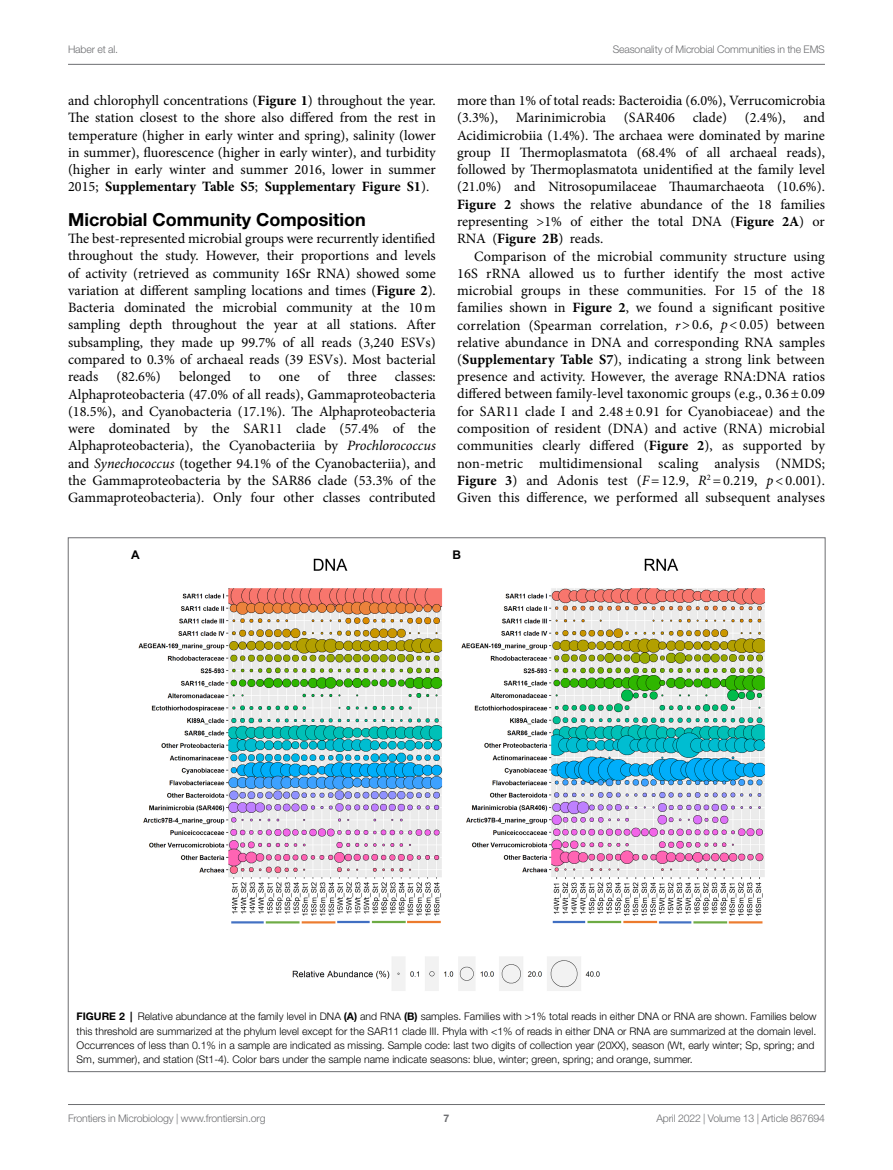
<style>
.page{position:relative;width:893px;height:1170px;background:#fff}
.page>*{position:absolute;margin:0;border:0;box-sizing:border-box;transform-origin:0 0}
.HEAD_2{font:700 18px "Helvetica Neue LT Std";color:#000}
.TEXT_FLUSH{font:14.25px/17.2px "Minion Pro";letter-spacing:-.005em;color:#000;text-align:justify}
.TEXT{font:14.25px/17.2px "Minion Pro";color:#000;text-align:justify}
.t1{font:700 12px "Arial";color:#000}
.FIG_LEG{font:300 10.5px/14.2px "Helvetica Neue LT Std";color:#000}
.t2{font:300 10.5px "Helvetica Neue LT Std";letter-spacing:-.015em;color:#6d6e71}
.t3{font:700 10.5px "Helvetica Neue LT Std";color:#6d6e71}
.s1{font-weight:700}
.s2{font-style:italic}
</style>
<div class="page">
<hr style="left:68px;top:64px;width:757px;height:1px;background:#6d6e71">
<hr style="left:68px;top:1104px;width:757px;height:1px;background:#6d6e71">
<img style="left:138px;top:558px;width:627px;height:433px">
<p class="t2" style="left:68px;top:42px;width:52px">Haber et al.</p>
<p class="t2" style="left:613px;top:42px;width:214px">Seasonality of Microbial Communities in the EMS</p>
<p class="TEXT" style="left:68px;top:92px;width:369px">and chlorophyll concentrations (<span class="s1">Figure 1</span>) throughout the year.<br>The station closest to the shore also differed from the rest in temperature (higher in early winter and spring), salinity (lower in summer), fluorescence (higher in early winter), and turbidity (higher in early winter and summer 2016, lower in summer 2015; <span class="s1">Supplementary Table S5</span>; <span class="s1">Supplementary Figure S1</span>).</p>
<p class="HEAD_2" style="left:68px;top:208px;width:299px">Microbial Community Composition</p>
<p class="TEXT_FLUSH" style="left:68px;top:230px;width:369px">The best-represented microbial groups were recurrently identified throughout the study. However, their proportions and levels of activity (retrieved as community 16Sr RNA) showed some variation at different sampling locations and times (<span class="s1">Figure 2</span>).<br>Bacteria dominated the microbial community at the 10m sampling depth throughout the year at all stations. After subsampling, they made up 99.7% of all reads (3,240 ESVs) compared to 0.3% of archaeal reads (39 ESVs). Most bacterial reads</p>
<p class="TEXT_FLUSH" style="left:68px;top:368px;width:369px;text-indent:327px">classes:<br>Alphaproteobacteria (47.0% of all reads), Gammaproteobacteria (18.5%), and Cyanobacteria (17.1%). The Alphaproteobacteria were dominated by the SAR11 clade (57.4% of the Alphaproteobacteria), the Cyanobacteriia by <span class="s2">Prochlorococcus </span>and <span class="s2">Synechococcus</span> (together 94.1% of the Cyanobacteriia), and the Gammaproteobacteria by the SAR86 clade (53.3% of the Gammaproteobacteria). Only four other classes contributed</p>
<p class="TEXT_FLUSH" style="left:116px;top:368px;width:46px">(82.6%)</p>
<p class="TEXT_FLUSH" style="left:179px;top:368px;width:53px">belonged</p>
<p class="TEXT_FLUSH" style="left:249px;top:368px;width:13px">to</p>
<p class="TEXT_FLUSH" style="left:279px;top:368px;width:22px">one</p>
<p class="TEXT_FLUSH" style="left:318px;top:368px;width:13px">of</p>
<p class="TEXT_FLUSH" style="left:347px;top:368px;width:31px">three</p>
<p class="TEXT_FLUSH" style="left:457px;top:92px;width:370px">more than 1% of total reads: Bacteroidia (6.0%), Verrucomicrobia (3.3%),</p>
<p class="TEXT_FLUSH" style="left:457px;top:109px;width:369px;text-indent:346px">and Acidimicrobiia (1.4%). The archaea were dominated by marine group II Thermoplasmatota (68.4% of all archaeal reads), followed by Thermoplasmatota unidentified at the family level (21.0%) and Nitrosopumilaceae Thaumarchaeota (10.6%).<br><span class="s1">Figure 2</span> shows the relative abundance of the 18 families representing &gt;1% of either the total DNA (<span class="s1">Figure 2A</span>) or RNA (<span class="s1">Figure 2B</span>) reads.</p>
<p class="TEXT" style="left:457px;top:247px;width:369px;text-indent:17px">Comparison of the microbial community structure using 16S rRNA allowed us to further identify the most active microbial groups in these communities. For 15 of the 18 families shown in <span class="s1">Figure 2</span>, we found a significant positive correlation (Spearman correlation, <span class="s2">r</span> &gt; 0.6, <span class="s2">p</span> &lt; 0.05) between relative abundance in DNA and corresponding RNA samples (<span class="s1">Supplementary Table S7</span>), indicating a strong link between presence and activity. However, the average RNA:DNA ratios differed between family-level taxonomic groups (e.g., 0.36±0.09 for SAR11 clade I and 2.48±0.91 for Cyanobiaceae) and the composition of resident (DNA) and active (RNA) microbial communities clearly differed (<span class="s1">Figure 2</span>), as supported by non-metric multidimensional scaling analysis (NMDS; <span class="s1">Figure 3</span>) and Adonis test (<span class="s2">F</span>=12.9, <span class="s2">R</span><sup>2</sup> =0.219, <span class="s2">p</span> &lt; 0.001).<br>Given this difference, we performed all subsequent analyses</p>
<p class="TEXT_FLUSH" style="left:516px;top:109px;width:92px">Marinimicrobia</p>
<p class="TEXT_FLUSH" style="left:624px;top:109px;width:52px">(SAR406</p>
<p class="TEXT_FLUSH" style="left:693px;top:109px;width:36px">clade)</p>
<p class="TEXT_FLUSH" style="left:745px;top:109px;width:42px">(2.4%),</p>
<p class="t1" style="left:131px;top:546px;width:10px">A</p>
<p class="t1" style="left:452px;top:546px;width:10px">B</p>
<p class="FIG_LEG" style="left:77px;top:1009px;width:742px"><span class="s1">FIGURE 2 |</span> Relative abundance at the family level in DNA <span class="s1">(A)</span> and RNA <span class="s1">(B)</span> samples. Families with &gt;1% total reads in either DNA or RNA are shown. Families below this threshold are summarized at the phylum level except for the SAR11 clade III. Phyla with &lt;1% of reads in either DNA or RNA are summarized at the domain level.<br>Occurrences of less than 0.1% in a sample are indicated as missing. Sample code: last two digits of collection year (20XX), season (Wt, early winter; Sp, spring; and Sm, summer), and station (St1-4). Color bars under the sample name indicate seasons: blue, winter; green, spring; and orange, summer.</p>
<p class="t2" style="left:68px;top:1111px;width:199px">Frontiers in Microbiology | www.frontiersin.org</p>
<p class="t3" style="left:444px;top:1111px;width:7px">7</p>
<p class="t2" style="left:656px;top:1111px;width:170px">April 2022 | Volume 13 | Article 867694</p>
</div>
